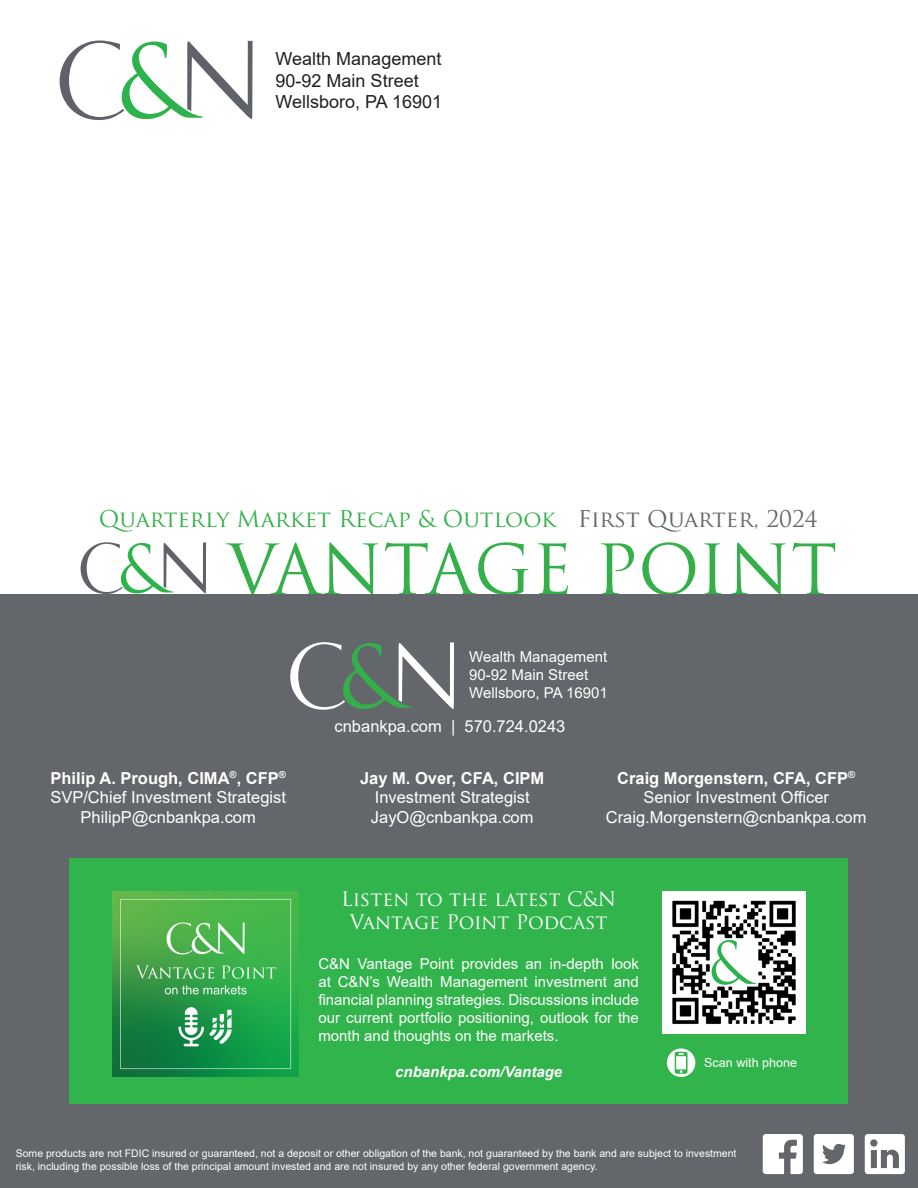
<style>
.page{position:relative;width:918px;height:1188px;background:#fff}
.page>*{position:absolute;margin:0;border:0;box-sizing:border-box;transform-origin:0 0}
.t1{font:67.35px "Trajan Pro";color:#35af4a}
.t2{font:22.5px "Trajan Pro";color:#35af4a}
.t3{font:19.5px/23.4px "Trajan Pro";color:#fff;text-align:center}
.t4{font:18px "Arial";color:#231f20}
.t5{font:16.5px "Arial";color:#fff}
.t6{font:700 16.5px "Arial";color:#fff}
.t7{font:15px/18px "Arial";color:#fff;text-align:justify}
.t8{font:italic 700 15px "Arial";color:#fff}
.t9{font:12.6px "Arial";color:#fff}
.t10{font:10.5px/12.6px "Arial";color:#fff}
.s1{color:#63666a}
</style>
<div class="page">
<svg style="left:81px;top:542px;width:125px;height:52px"></svg>
<svg style="left:60px;top:41px;width:193px;height:79px"></svg>
<div style="left:0;top:594px;width:918px;height:594px;background:#63666a"></div>
<svg style="left:290px;top:642px;width:164px;height:68px"></svg>
<svg style="left:763px;top:1134px;width:40px;height:40px"></svg>
<svg style="left:865px;top:1134px;width:40px;height:40px"></svg>
<svg style="left:814px;top:1134px;width:40px;height:40px"></svg>
<div style="left:70px;top:858px;width:778px;height:246px;background:#31b44c"></div>
<img style="left:113px;top:891px;width:185px;height:186px">
<img style="left:662px;top:891px;width:143px;height:143px">
<svg style="left:667px;top:1048px;width:28px;height:29px"></svg>
<svg style="left:675px;top:1052px;width:13px;height:22px"></svg>
<p class="t4" style="left:276px;top:46px;width:167px">Wealth Management</p>
<p class="t4" style="left:276px;top:68px;width:145px">90-92 Main Street</p>
<p class="t4" style="left:276px;top:90px;width:168px">Wellsboro, PA 16901</p>
<p class="t2" style="left:99px;top:504px;width:720px">Quarterly Market Recap &amp; Outlook <span class="s1">First Quarter, 2024</span></p>
<p class="t1" style="left:228px;top:527px;width:611px">VANTAGE POINT</p>
<p class="t6" style="left:51px;top:766px;width:237px">Philip A. Prough, CIMA<sup>®</sup>, CFP<sup>®</sup></p>
<p class="t5" style="left:50px;top:786px;width:237px">SVP/Chief Investment Strategist</p>
<p class="t5" style="left:81px;top:806px;width:177px">PhilipP@cnbankpa.com</p>
<p class="t7" style="left:469px;top:648px;width:140px">Wealth Management</p>
<p class="t7" style="left:469px;top:666px;width:121px">90-92 Main Street</p>
<p class="t7" style="left:469px;top:684px;width:140px">Wellsboro, PA 16901</p>
<p class="t5" style="left:335px;top:715px;width:232px">cnbankpa.com | 570.724.0243</p>
<p class="t6" style="left:360px;top:766px;width:186px">Jay M. Over, CFA, CIPM</p>
<p class="t5" style="left:375px;top:786px;width:156px">Investment Strategist</p>
<p class="t5" style="left:371px;top:806px;width:164px">JayO@cnbankpa.com</p>
<p class="t6" style="left:617px;top:766px;width:240px">Craig Morgenstern, CFA, CFP<sup>®</sup></p>
<p class="t5" style="left:643px;top:786px;width:187px">Senior Investment Officer</p>
<p class="t5" style="left:606px;top:806px;width:262px">Craig.Morgenstern@cnbankpa.com</p>
<p class="t3" style="left:341px;top:887px;width:277px">Listen to the latest C&amp;N<br>Vantage Point Podcast</p>
<p class="t7" style="left:318px;top:955px;width:322px">C&amp;N Vantage Point provides an in-depth look at C&amp;N’s Wealth Management investment and financial planning strategies. Discussions include our current portfolio positioning, outlook for the month and thoughts on the markets.</p>
<p class="t8" style="left:395px;top:1062px;width:168px">cnbankpa.com/Vantage</p>
<p class="t9" style="left:704px;top:1054px;width:94px">Scan with phone</p>
<p class="t10" style="left:16px;top:1147px;width:722px">Some products are not FDIC insured or guaranteed, not a deposit or other obligation of the bank, not guaranteed by the bank and are subject to investment risk, including the possible loss of the principal amount invested and are not insured by any other federal government agency.</p>
</div>
